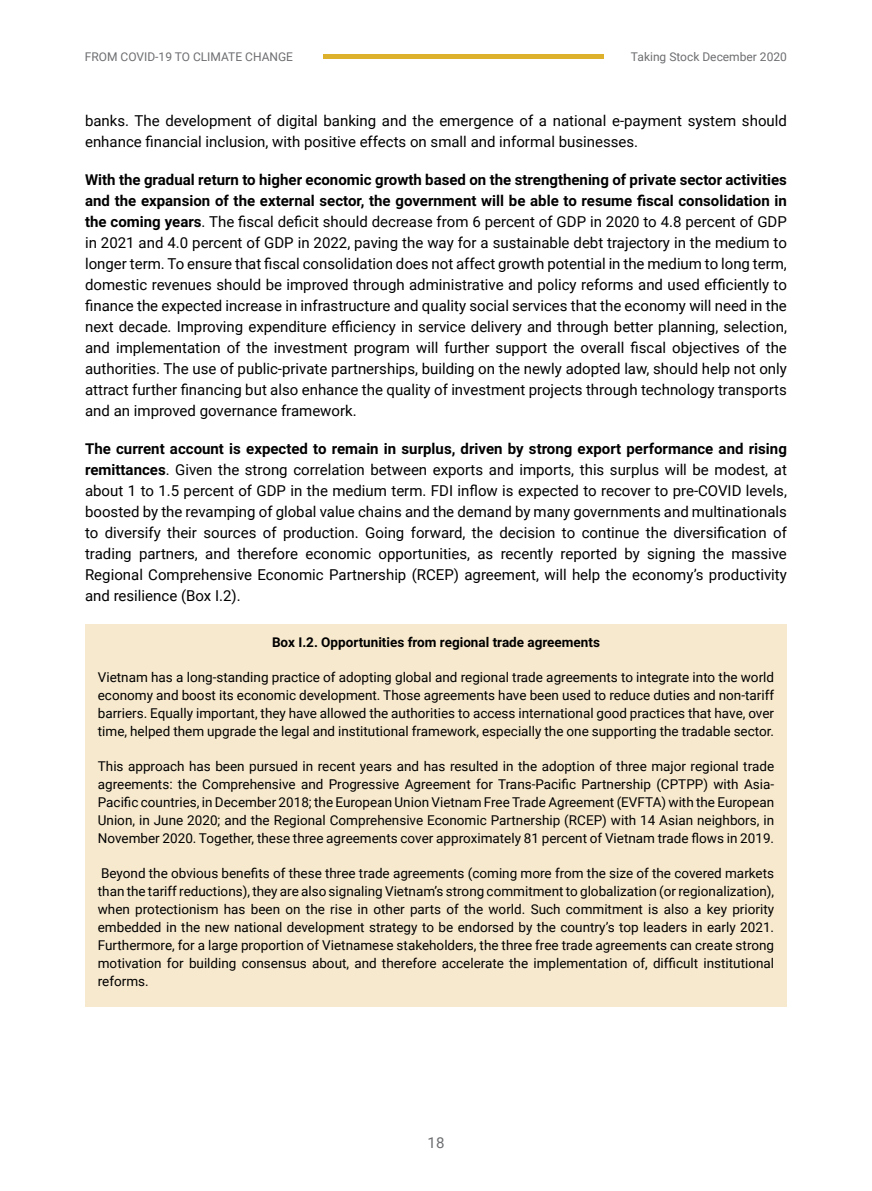
<style>
.page{position:relative;width:872px;height:1191px;background:#fff}
.page>*{position:absolute;margin:0;border:0;box-sizing:border-box;transform-origin:0 0}
.t1{font:15px/21px "Roboto";color:#000;text-align:justify}
.t2{font:15px "Roboto";color:#6d6e71}
.t3{font:13.5px/18px "Roboto";color:#000;text-align:justify}
.t4{font:700 13.5px "Roboto";color:#000}
.t5{font:12px "Roboto";color:#6d6e71}
.s1{font-weight:700}
</style>
<div class="page">
<div style="left:323px;top:54px;width:281px;height:5px;background:#ddb12c"></div>
<div style="left:85px;top:624px;width:702px;height:383px;background:#f7e9cd"></div>
<p class="t5" style="left:85px;top:48px;width:210px">FROM COVID-19 TO CLIMATE CHANGE</p>
<p class="t5" style="left:631px;top:48px;width:157px">Taking Stock December 2020</p>
<p class="t1" style="left:85px;top:110px;width:703px">banks. The development of digital banking and the emergence of a national e-payment system should enhance financial inclusion, with positive effects on small and informal businesses.</p>
<p class="t1" style="left:85px;top:169px;width:703px"><span class="s1">With the gradual return to higher economic growth based on the strengthening of private sector activities and the expansion of the external sector, the government will be able to resume fiscal consolidation in the coming years</span>. The fiscal deficit should decrease from 6 percent of GDP in 2020 to 4.8 percent of GDP in 2021 and 4.0 percent of GDP in 2022, paving the way for a sustainable debt trajectory in the medium to longer term. To ensure that fiscal consolidation does not affect growth potential in the medium to long term, domestic revenues should be improved through administrative and policy reforms and used efficiently to finance the expected increase in infrastructure and quality social services that the economy will need in the next decade. Improving expenditure efficiency in service delivery and through better planning, selection, and implementation of the investment program will further support the overall fiscal objectives of the authorities. The use of public-private partnerships, building on the newly adopted law, should help not only attract further financing but also enhance the quality of investment projects through technology transports and an improved governance framework.</p>
<p class="t1" style="left:85px;top:438px;width:703px"><span class="s1">The current account is expected to remain in surplus, driven by strong export performance and rising remittances</span>. Given the strong correlation between exports and imports, this surplus will be modest, at about 1 to 1.5 percent of GDP in the medium term. FDI inflow is expected to recover to pre-COVID levels, boosted by the revamping of global value chains and the demand by many governments and multinationals to diversify their sources of production. Going forward, the decision to continue the diversification of trading partners, and therefore economic opportunities, as recently reported by signing the massive Regional Comprehensive Economic Partnership (RCEP) agreement, will help the economy’s productivity and resilience (Box I.2).</p>
<p class="t4" style="left:272px;top:633px;width:329px">Box I.2. Opportunities from regional trade agreements</p>
<p class="t3" style="left:98px;top:668px;width:678px">Vietnam has a long-standing practice of adopting global and regional trade agreements to integrate into the world economy and boost its economic development. Those agreements have been used to reduce duties and non-tariff barriers. Equally important, they have allowed the authorities to access international good practices that have, over time, helped them upgrade the legal and institutional framework, especially the one supporting the tradable sector.</p>
<p class="t3" style="left:98px;top:757px;width:678px">This approach has been pursued in recent years and has resulted in the adoption of three major regional trade agreements: the Comprehensive and Progressive Agreement for Trans-Pacific Partnership (CPTPP) with Asia-Pacific countries, in December 2018; the European Union Vietnam Free Trade Agreement (EVFTA) with the European Union, in June 2020; and the Regional Comprehensive Economic Partnership (RCEP) with 14 Asian neighbors, in November 2020. Together, these three agreements cover approximately 81 percent of Vietnam trade flows in 2019.</p>
<p class="t3" style="left:98px;top:864px;width:678px">Beyond the obvious benefits of these three trade agreements (coming more from the size of the covered markets than the tariff reductions), they are also signaling Vietnam’s strong commitment to globalization (or regionalization), when protectionism has been on the rise in other parts of the world. Such commitment is also a key priority embedded in the new national development strategy to be endorsed by the country’s top leaders in early 2021.<br>Furthermore, for a large proportion of Vietnamese stakeholders, the three free trade agreements can create strong motivation for building consensus about, and therefore accelerate the implementation of, difficult institutional reforms.</p>
<p class="t2" style="left:427px;top:1131px;width:18px">18</p>
</div>
